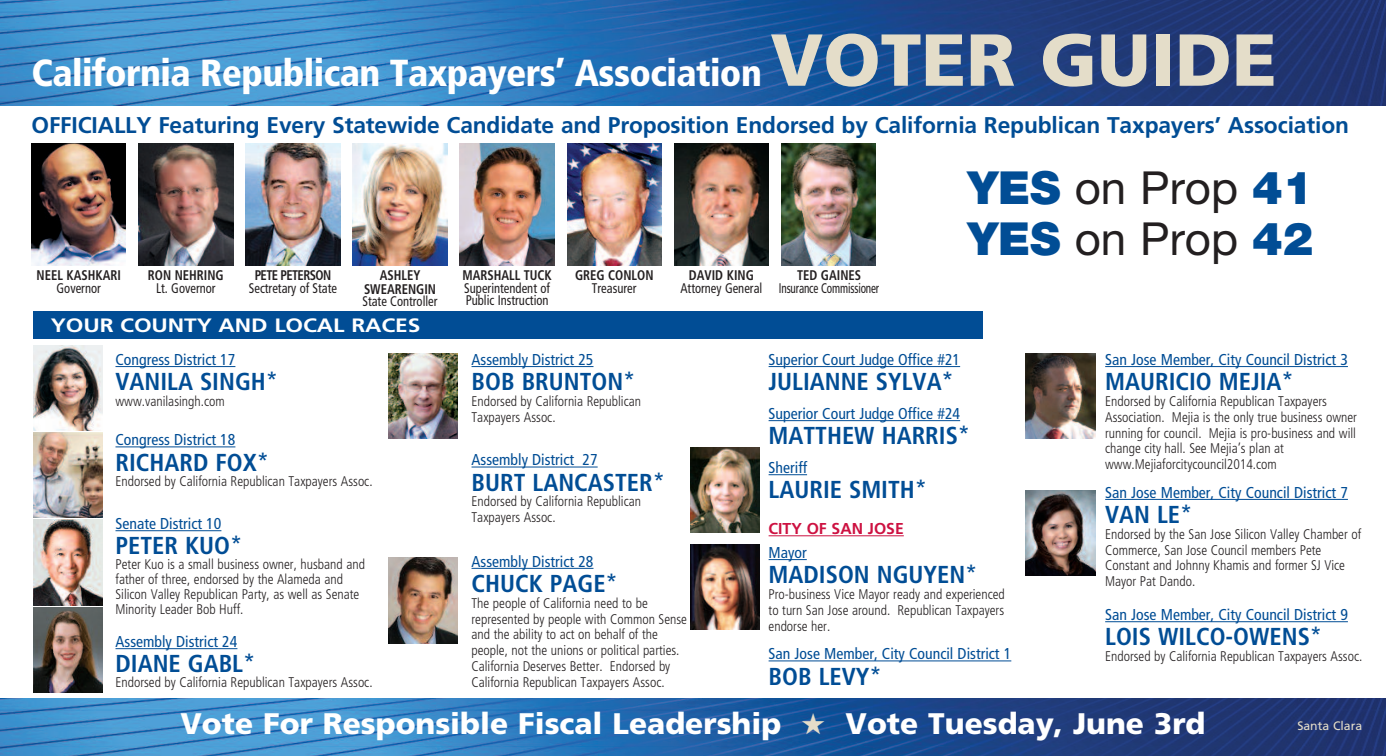
<style>
.page{position:relative;width:1386px;height:756px;background:#fff}
.page>*{position:absolute;margin:0;border:0;box-sizing:border-box;transform-origin:0 0}
.t1{font:45.68px/50.8px "Helvetica Neue LT Std";color:#231f20}
.t2{font:900 condensed 37.62px "Frutiger LT Std";letter-spacing:-.015em;color:#fff}
.t3{font:900 29.75px "Frutiger LT Std";color:#fff}
.t4{font:700 condensed 24.5px "Frutiger LT Std";color:#014d95}
.t5{font:700 22.75px "Frutiger LT Std";letter-spacing:-.005em;color:#014d95}
.t6{font:700 19.43px "Frutiger LT Std";letter-spacing:-.005em;color:#fff;scale:1.18 1}
.t7{font:condensed 15.75px "Frutiger LT Std";color:#014d95}
.t8{font:700 15.75px "Frutiger LT Std";color:#cd1141}
.t9{font:300 condensed 14px/15.8px "Frutiger LT Std";color:#231f20}
.t10{font:condensed 14px/12.2px "Frutiger LT Std";color:#231f20;scale:.9 1}
.t11{font:700 condensed 14px/13.3px "Frutiger LT Std";color:#231f20;text-align:center;scale:.9 1}
.t12{font:condensed 14px "Frutiger LT Std";color:#231f20;scale:.8 1}
.t13{font:700 condensed 14px "Frutiger LT Std";letter-spacing:-.045em;color:#231f20;scale:.9 1}
.t14{font:12.25px "Frutiger LT Std";color:#e4ddc9}
.s1{font-stretch:normal;font-size:73.5px;color:#e4ddc9}
.s2{font-weight:900;color:#014d95}
.s3{font-weight:400}
.s4{color:#e4ddc9}
</style>
<div class="page">
<img style="left:0;top:698px;width:1386px;height:58px">
<img style="left:0;top:0;width:1386px;height:105px">
<img style="left:32px;top:144px;width:94px;height:122px">
<img style="left:139px;top:144px;width:94px;height:122px">
<img style="left:246px;top:144px;width:94px;height:122px">
<img style="left:353px;top:144px;width:94px;height:122px">
<img style="left:460px;top:144px;width:94px;height:122px">
<img style="left:567px;top:144px;width:95px;height:122px">
<img style="left:674px;top:144px;width:95px;height:122px">
<img style="left:781px;top:144px;width:95px;height:122px">
<div style="left:33px;top:312px;width:950px;height:27px;background:#014d95"></div>
<img style="left:33px;top:345px;width:70px;height:85px">
<img style="left:33px;top:432px;width:70px;height:86px">
<img style="left:33px;top:608px;width:70px;height:85px">
<img style="left:33px;top:520px;width:70px;height:85px">
<hr style="left:116px;top:366px;width:119px;height:1px;background:#014d95">
<hr style="left:116px;top:447px;width:119px;height:1px;background:#014d95">
<hr style="left:116px;top:530px;width:105px;height:1px;background:#014d95">
<hr style="left:116px;top:648px;width:121px;height:1px;background:#014d95">
<img style="left:388px;top:353px;width:70px;height:85px">
<img style="left:690px;top:447px;width:70px;height:86px">
<img style="left:690px;top:544px;width:70px;height:86px">
<img style="left:1026px;top:490px;width:69px;height:86px">
<img style="left:1026px;top:353px;width:69px;height:85px">
<img style="left:388px;top:558px;width:70px;height:85px">
<hr style="left:472px;top:366px;width:121px;height:1px;background:#014d95">
<hr style="left:472px;top:467px;width:126px;height:1px;background:#014d95">
<hr style="left:472px;top:568px;width:121px;height:1px;background:#014d95">
<hr style="left:769px;top:366px;width:191px;height:1px;background:#014d95">
<hr style="left:769px;top:420px;width:191px;height:1px;background:#014d95">
<hr style="left:769px;top:474px;width:38px;height:1px;background:#014d95">
<hr style="left:769px;top:535px;width:135px;height:1px;background:#cd1141">
<hr style="left:769px;top:559px;width:38px;height:1px;background:#014d95">
<hr style="left:769px;top:661px;width:242px;height:1px;background:#014d95">
<hr style="left:1105px;top:366px;width:243px;height:1px;background:#014d95">
<hr style="left:1105px;top:499px;width:243px;height:1px;background:#014d95">
<hr style="left:1105px;top:621px;width:243px;height:1px;background:#014d95">
<h2 class="t2" style="left:32px;top:58px;width:1247px">California Republican Taxpayers’ Association <span class="s1">VOTER GUIDE</span></h2>
<h3 class="t5" style="left:32px;top:116px;width:1319px">OFFICIALLY Featuring Every Statewide Candidate and Proposition Endorsed by California Republican Taxpayers’ Association</h3>
<h1 class="t1" style="left:968px;top:167px;width:347px"><span class="s2">YES</span> on Prop <span class="s2">41<br>YES</span> on Prop <span class="s2">42</span></h1>
<p class="t11" style="left:37px;top:270px;width:95px">NEEL KASHKARI</p>
<p class="t10" style="left:57px;top:283px;width:51px">Governor</p>
<p class="t11" style="left:148px;top:270px;width:86px">RON NEHRING</p>
<p class="t10" style="left:156px;top:283px;width:68px">Lt. Governor</p>
<p class="t13" style="left:255px;top:270px;width:87px">PETE PETERSON</p>
<p class="t10" style="left:249px;top:283px;width:100px">Sectretary of State</p>
<p class="t11" style="left:364px;top:270px;width:82px">ASHLEY<br>SWEARENGIN</p>
<p class="t10" style="left:362px;top:296px;width:85px">State Controller</p>
<p class="t11" style="left:462px;top:270px;width:101px">MARSHALL TUCK</p>
<p class="t10" style="left:464px;top:283px;width:97px">Superintendent of<br>Public Instruction</p>
<p class="t11" style="left:575px;top:270px;width:89px">GREG CONLON</p>
<p class="t10" style="left:592px;top:283px;width:51px">Treasurer</p>
<p class="t11" style="left:689px;top:270px;width:74px">DAVID KING</p>
<p class="t10" style="left:680px;top:283px;width:93px">Attorney General</p>
<p class="t11" style="left:797px;top:270px;width:73px">TED GAINES</p>
<p class="t12" style="left:779px;top:282px;width:127px">Insurance Commissioner</p>
<h3 class="t6" style="left:51px;top:317px;width:315px">YOUR COUNTY AND LOCAL RACES</h3>
<p class="t7" style="left:116px;top:353px;width:121px">Congress District 17</p>
<h3 class="t4" style="left:116px;top:372px;width:164px">VANILA SINGH<span class="s3">*</span></h3>
<p class="t9" style="left:115px;top:394px;width:111px">www.vanilasingh.com</p>
<p class="t7" style="left:116px;top:433px;width:121px">Congress District 18</p>
<h3 class="t4" style="left:116px;top:452px;width:155px">RICHARD FOX<span class="s3">*</span></h3>
<p class="t9" style="left:115px;top:475px;width:259px">Endorsed by California Republican Taxpayers Assoc.</p>
<p class="t7" style="left:116px;top:517px;width:107px">Senate District 10</p>
<h3 class="t4" style="left:116px;top:536px;width:128px">PETER KUO<span class="s3">*</span></h3>
<p class="t9" style="left:115px;top:558px;width:251px;line-height:14.9px">Peter Kuo is a small business owner, husband and father of three, endorsed by the Alameda and Silicon Valley Republican Party, as well as Senate Minority Leader Bob Huff.</p>
<p class="t7" style="left:116px;top:635px;width:123px">Assembly District 24</p>
<h3 class="t4" style="left:116px;top:654px;width:141px">DIANE GABL<span class="s3">*</span></h3>
<p class="t9" style="left:115px;top:676px;width:259px">Endorsed by California Republican Taxpayers Assoc.</p>
<p class="t7" style="left:472px;top:353px;width:123px">Assembly District 25</p>
<h3 class="t4" style="left:472px;top:372px;width:166px">BOB BRUNTON<span class="s3">*</span></h3>
<p class="t9" style="left:472px;top:394px;width:171px">Endorsed by California Republican<br>Taxpayers Assoc.</p>
<p class="t7" style="left:472px;top:453px;width:128px">Assembly District 27</p>
<h3 class="t4" style="left:472px;top:472px;width:195px">BURT LANCASTER<span class="s3">*</span></h3>
<p class="t9" style="left:472px;top:495px;width:171px">Endorsed by California Republican<br>Taxpayers Assoc.</p>
<p class="t7" style="left:472px;top:555px;width:123px">Assembly District 28</p>
<h3 class="t4" style="left:472px;top:574px;width:148px">CHUCK PAGE<span class="s3">*</span></h3>
<p class="t9" style="left:472px;top:596px;width:217px">The people of California need to be represented by people with Common Sense and the ability to act on behalf of the people, not the unions or political parties.<br>California Deserves Better. Endorsed by California Republican Taxpayers Assoc.</p>
<p class="t7" style="left:769px;top:353px;width:193px">Superior Court Judge Office #21</p>
<h3 class="t4" style="left:769px;top:372px;width:187px">JULIANNE SYLVA<span class="s3">*</span></h3>
<p class="t7" style="left:769px;top:407px;width:193px">Superior Court Judge Office #24</p>
<h3 class="t4" style="left:769px;top:426px;width:203px">MATTHEW HARRIS<span class="s3">*</span></h3>
<p class="t7" style="left:769px;top:461px;width:40px">Sheriff</p>
<h3 class="t4" style="left:769px;top:480px;width:160px">LAURIE SMITH<span class="s3">*</span></h3>
<p class="t8" style="left:769px;top:522px;width:137px">CITY OF SAN JOSE</p>
<p class="t7" style="left:769px;top:546px;width:40px">Mayor</p>
<h3 class="t4" style="left:769px;top:565px;width:210px">MADISON NGUYEN<span class="s3">*</span></h3>
<p class="t9" style="left:769px;top:587px;width:238px;text-align:justify">Pro-business Vice Mayor ready and experienced to turn San Jose around. Republican Taxpayers endorse her.</p>
<p class="t7" style="left:769px;top:647px;width:244px">San Jose Member, City Council District 1</p>
<h3 class="t4" style="left:769px;top:666px;width:115px">BOB LEVY<span class="s3">*</span></h3>
<p class="t7" style="left:1105px;top:353px;width:244px">San Jose Member, City Council District 3</p>
<h3 class="t4" style="left:1105px;top:372px;width:190px">MAURICIO MEJIA<span class="s3">*</span></h3>
<p class="t9" style="left:1105px;top:394px;width:253px">Endorsed by California Republican Taxpayers Association. Mejia is the only true business owner running for council. Mejia is pro-business and will change city hall. See Mejia’s plan at www.Mejiaforcitycouncil2014.com</p>
<p class="t7" style="left:1105px;top:486px;width:244px">San Jose Member, City Council District 7</p>
<h3 class="t4" style="left:1105px;top:505px;width:89px">VAN LE<span class="s3">*</span></h3>
<p class="t9" style="left:1105px;top:527px;width:258px">Endorsed by the San Jose Silicon Valley Chamber of Commerce, San Jose Council members Pete Constant and Johnny Khamis and former SJ Vice Mayor Pat Dando.</p>
<p class="t7" style="left:1105px;top:608px;width:244px">San Jose Member, City Council District 9</p>
<h3 class="t4" style="left:1105px;top:627px;width:219px">LOIS WILCO-OWENS<span class="s3">*</span></h3>
<p class="t9" style="left:1105px;top:650px;width:259px">Endorsed by California Republican Taxpayers Assoc.</p>
<h3 class="t3" style="left:181px;top:712px;width:1026px">Vote For Responsible Fiscal Leadership <span class="s4">★</span> Vote Tuesday, June 3rd</h3>
<p class="t14" style="left:1297px;top:721px;width:67px">Santa Clara</p>
</div>
